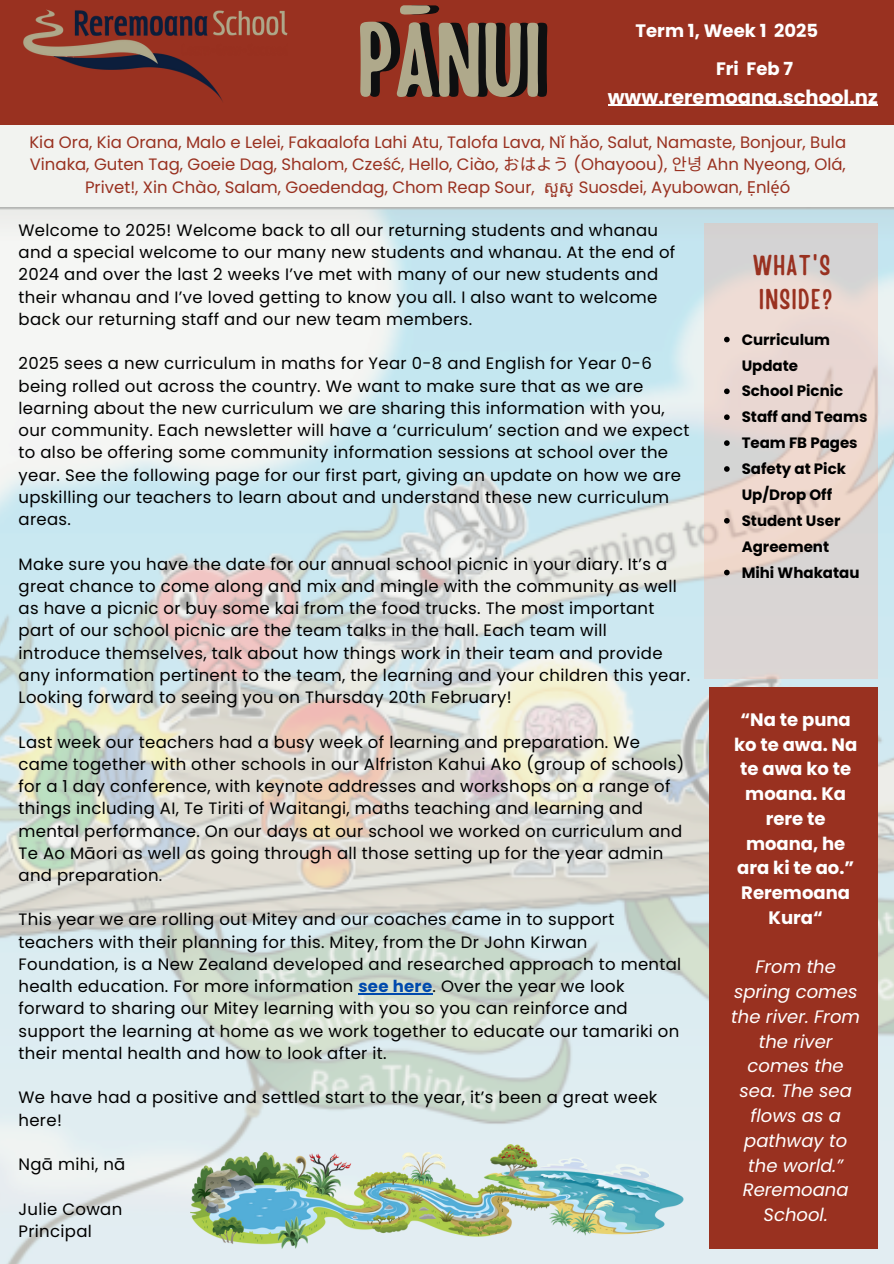
<style>
.page{position:relative;width:894px;height:1264px;background:#fff}
.page>*{position:absolute;margin:0;border:0;box-sizing:border-box;transform-origin:0 0}
.t1{font:103.5px "Handy Casual Condensed";color:#0e0f10}
.t2{font:28.5px/33.8px "Handy Casual Condensed";letter-spacing:.05em;color:#993120}
.t3{font:700 19.5px "Poppins";color:#fff}
.t4{font:italic 18px/24.8px "Poppins";color:#fff;text-align:center}
.t5{font:700 18px/24.8px "Poppins";color:#fff;text-align:center}
.t6{font:16.5px/22.2px "Poppins";letter-spacing:.02em;color:#000}
.t7{font:16.5px/22.5px "Poppins";color:#993120;text-align:center}
.t8{font:700 15px/25.8px "Poppins";color:#000}
.s1{font-family:"Noto Sans"}
.s2{font-family:"Noto Sans CJ Ksc"}
.s3{font-family:"Noto Sans Khmer"}
.s4{font-weight:700;color:#004aad}
</style>
<div class="page">
<div style="left:0;top:0;width:893px;height:1263px;background:#f2f3f0"></div>
<div style="left:0;top:0;width:893px;height:125px;background:#993120"></div>
<img style="left:0;top:208px;width:893px;height:1055px">
<img style="left:23px;top:10px;width:264px;height:92px">
<svg style="left:703px;top:223px;width:174px;height:456px"></svg>
<hr style="left:358px;top:993px;width:74px;height:1px;background:#004aad">
<img style="left:190px;top:1143px;width:495px;height:105px">
<div style="left:708px;top:687px;width:169px;height:561px;background:#993120"></div>
<svg style="left:723px;top:337px;width:6px;height:5px"></svg>
<svg style="left:723px;top:388px;width:6px;height:6px"></svg>
<svg style="left:723px;top:414px;width:6px;height:6px"></svg>
<svg style="left:723px;top:440px;width:6px;height:6px"></svg>
<svg style="left:723px;top:466px;width:6px;height:6px"></svg>
<svg style="left:723px;top:518px;width:6px;height:5px"></svg>
<svg style="left:723px;top:569px;width:6px;height:6px"></svg>
<hr style="left:607px;top:105px;width:270px;height:1px;background:#fff">
<h1 class="t1" style="left:366px;top:-8px;width:186px">PĀNUI</h1>
<p class="t5" style="left:635px;top:18px;width:184px">Term 1, Week 1 2025</p>
<p class="t5" style="left:715px;top:56px;width:79px">Fri Feb 7</p>
<p class="t3" style="left:607px;top:83px;width:271px">www.reremoana.school.nz</p>
<p class="t7" style="left:29px;top:130px;width:818px">Kia Ora, Kia Orana, Malo e Lelei, Fakaalofa Lahi Atu, Talofa Lava, N<span class="s1">ǐ</span> h<span class="s1">ǎ</span>o, Salut, Namaste, Bonjour, Bula<br>Vinaka, Guten Tag, Goeie Dag, Shalom, Cześć, Hello, Ciào, <span class="s2">おはよう</span> (Ohayoou), <span class="s2">안녕</span> Ahn Nyeong, Olá,<br>Privet!, Xin Chào, Salam, Goedendag, Chom Reap Sour, <span class="s3">សួ ស្</span> Suosdei, Ayubowan, <span class="s1">Ẹ</span>nl<span class="s1">ẹ́</span>ó</p>
<p class="t6" style="left:19px;top:219px;width:658px">Welcome to 2025! Welcome back to all our returning students and whanau and a special welcome to our many new students and whanau. At the end of 2024 and over the last 2 weeks I’ve met with many of our new students and their whanau and I’ve loved getting to know you all. I also want to welcome back our returning staff and our new team members.</p>
<h1 class="t6" style="left:19px;top:352px;width:672px">2025 sees a new curriculum in maths for Year 0-8 and English for Year 0-6 being rolled out across the country. We want to make sure that as we are learning about the new curriculum we are sharing this information with you, our community. Each newsletter will have a ‘curriculum’ section and we expect to also be offering some community information sessions at school over the year. See the following page for our first part, giving an update on how we are upskilling our teachers to learn about and understand these new curriculum areas.</h1>
<p class="t6" style="left:19px;top:552px;width:673px">Make sure you have the date for our annual school picnic in your diary. It’s a great chance to come along and mix and mingle with the community as well as have a picnic or buy some kai from the food trucks. The most important part of our school picnic are the team talks in the hall. Each team will introduce themselves, talk about how things work in their team and provide any information pertinent to the team, the learning and your children this year.<br>Looking forward to seeing you on Thursday 20th February!</p>
<h3 class="t6" style="left:19px;top:730px;width:667px">Last week our teachers had a busy week of learning and preparation. We came together with other schools in our Alfriston Kahui Ako (group of schools) for a 1 day conference, with keynote addresses and workshops on a range of things including AI, Te Tiriti of Waitangi, maths teaching and learning and mental performance. On our days at our school we worked on curriculum and Te Ao Māori as well as going through all those setting up for the year admin and preparation.</h3>
<h3 class="t6" style="left:19px;top:908px;width:664px">This year we are rolling out Mitey and our coaches came in to support teachers with their planning for this. Mitey, from the Dr John Kirwan Foundation, is a New Zealand developed and researched approach to mental health education. For more information <span class="s4">see here</span>. Over the year we look forward to sharing our Mitey learning with you so you can reinforce and support the learning at home as we work together to educate our tamariki on their mental health and how to look after it.</h3>
<h3 class="t6" style="left:19px;top:1086px;width:640px">We have had a positive and settled start to the year, it’s been a great week here!</h3>
<p class="t6" style="left:19px;top:1153px;width:108px">Ngā mihi, nā</p>
<p class="t6" style="left:19px;top:1197px;width:105px">Julie Cowan</p>
<p class="t6" style="left:19px;top:1219px;width:75px">Principal</p>
<p class="t2" style="left:753px;top:246px;width:80px">WHAT'S<br>INSIDE?</p>
<p class="t8" style="left:741px;top:326px;width:90px">Curriculum<br>Update</p>
<p class="t8" style="left:741px;top:378px;width:103px">School Picnic</p>
<p class="t8" style="left:741px;top:404px;width:127px">Staff and Teams</p>
<p class="t8" style="left:741px;top:430px;width:117px">Team FB Pages</p>
<p class="t8" style="left:741px;top:456px;width:106px">Safety at Pick<br>Up/Drop Off</p>
<p class="t8" style="left:741px;top:507px;width:100px">Student User<br>Agreement</p>
<p class="t8" style="left:741px;top:559px;width:119px">Mihi Whakatau</p>
<p class="t5" style="left:733px;top:707px;width:125px">“Na te puna ko te awa. Na te awa ko te moana. Ka rere te moana, he ara ki te ao.”<br>Reremoana<br>Kura“</p>
<p class="t4" style="left:731px;top:954px;width:130px">From the spring comes the river. From the river comes the sea. The sea flows as a pathway to the world.”<br>Reremoana<br>School.</p>
</div>
